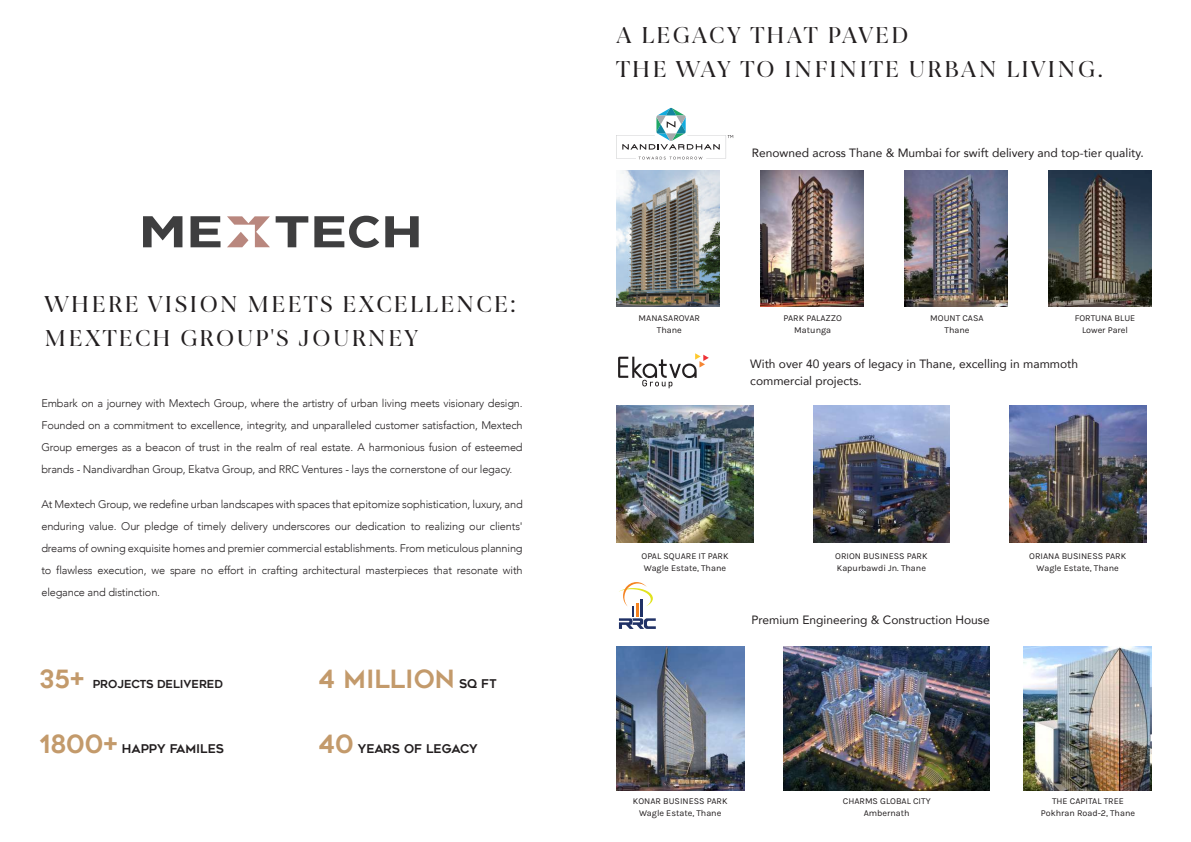
<style>
.page{position:relative;width:1191px;height:842px;background:#fff}
.page>*{position:absolute;margin:0;border:0;box-sizing:border-box;transform-origin:0 0}
.t1{font:25px "Geometos";color:#c39a6b}
.t2{font:22px/34px "Joane";letter-spacing:.105em;color:#231f20}
.t3{font:12px/17px "Avenir";color:#231f20}
.t4{font:12px "Geometos";color:#231f20}
.t5{font:300 11px/22px "Avenir";letter-spacing:-.015em;color:#231f20;text-align:justify}
.t6{font:11px "Geometos";color:#231f20}
.t7{font:9px/12px "Karla";color:#231f20;text-align:center}
.s1{font-size:12px;color:#231f20}
.s2{font-size:25px;color:#c39a6b}
</style>
<div class="page">
<img style="left:617px;top:406px;width:136px;height:136px">
<img style="left:813px;top:406px;width:136px;height:136px">
<img style="left:617px;top:646px;width:127px;height:144px">
<img style="left:783px;top:646px;width:207px;height:144px">
<img style="left:1023px;top:646px;width:128px;height:144px">
<svg style="left:618px;top:353px;width:91px;height:35px"></svg>
<svg style="left:618px;top:582px;width:38px;height:47px"></svg>
<hr style="left:640px;top:599px;width:3px;height:18px;background:#203166">
<svg style="left:616px;top:108px;width:117px;height:51px"></svg>
<img style="left:760px;top:170px;width:103px;height:137px">
<img style="left:1048px;top:170px;width:103px;height:137px">
<img style="left:616px;top:170px;width:103px;height:137px">
<img style="left:905px;top:170px;width:102px;height:137px">
<img style="left:1009px;top:406px;width:137px;height:136px">
<svg style="left:143px;top:216px;width:39px;height:31px"></svg>
<svg style="left:190px;top:216px;width:30px;height:31px"></svg>
<svg style="left:276px;top:216px;width:32px;height:31px"></svg>
<svg style="left:314px;top:216px;width:65px;height:32px"></svg>
<svg style="left:385px;top:216px;width:34px;height:31px"></svg>
<svg style="left:227px;top:216px;width:43px;height:31px"></svg>
<h2 class="t2" style="left:45px;top:287px;width:472px">WHERE VISION MEETS EXCELLENCE:<br>MEXTECH GROUP'S JOURNEY</h2>
<p class="t5" style="left:41px;top:392px;width:483px">Embark on a journey with Mextech Group, where the artistry of urban living meets visionary design.<br>Founded on a commitment to excellence, integrity, and unparalleled customer satisfaction, Mextech Group emerges as a beacon of trust in the realm of real estate. A harmonious fusion of esteemed brands - Nandivardhan Group, Ekatva Group, and RRC Ventures - lays the cornerstone of our legacy.</p>
<p class="t5" style="left:41px;top:493px;width:483px">At Mextech Group, we redefine urban landscapes with spaces that epitomize sophistication, luxury, and enduring value. Our pledge of timely delivery underscores our dedication to realizing our clients' dreams of owning exquisite homes and premier commercial establishments. From meticulous planning to flawless execution, we spare no effort in crafting architectural masterpieces that resonate with elegance and distinction.</p>
<h1 class="t1" style="left:40px;top:664px;width:46px">35+</h1>
<p class="t6" style="left:93px;top:677px;width:132px">PROJECTS DELIVERED</p>
<h1 class="t1" style="left:318px;top:664px;width:180px">4 MILLION <span class="s1">SQ FT</span></h1>
<p class="t4" style="left:40px;top:742px;width:186px"><span class="s2">1800+</span> HAPPY FAMILES</p>
<p class="t4" style="left:318px;top:742px;width:161px"><span class="s2">40</span> YEARS OF LEGACY</p>
<h2 class="t2" style="left:616px;top:18px;width:488px">A LEGACY THAT PAVED<br>THE WAY TO INFINITE URBAN LIVING.</h2>
<p class="t3" style="left:752px;top:144px;width:393px">Renowned across Thane &amp; Mumbai for swift delivery and top-tier quality.</p>
<p class="t7" style="left:638px;top:312px;width:63px">MANASAROVAR<br>Thane</p>
<p class="t7" style="left:783px;top:312px;width:60px">PARK PALAZZO<br>Matunga</p>
<p class="t7" style="left:1074px;top:312px;width:62px">FORTUNA BLUE<br>Lower Parel</p>
<p class="t7" style="left:930px;top:312px;width:55px">MOUNT CASA<br>Thane</p>
<p class="t3" style="left:750px;top:355px;width:329px">With over 40 years of legacy in Thane, excelling in mammoth commercial projects.</p>
<p class="t7" style="left:641px;top:549px;width:88px;text-align:left">OPAL SQUARE IT PARK<br>Wagle Estate, Thane</p>
<p class="t7" style="left:835px;top:549px;width:94px;text-align:left">ORION BUSINESS PARK<br>Kapurbawdi Jn. Thane</p>
<p class="t7" style="left:1029px;top:549px;width:98px">ORIANA BUSINESS PARK<br>Wagle Estate, Thane</p>
<p class="t3" style="left:751px;top:611px;width:240px">Premium Engineering &amp; Construction House</p>
<p class="t7" style="left:633px;top:794px;width:96px">KONAR BUSINESS PARK<br>Wagle Estate, Thane</p>
<p class="t7" style="left:843px;top:794px;width:89px">CHARMS GLOBAL CITY<br>Ambernath</p>
<p class="t7" style="left:1040px;top:794px;width:96px">THE CAPITAL TREE<br>Pokhran Road-2, Thane</p>
</div>
